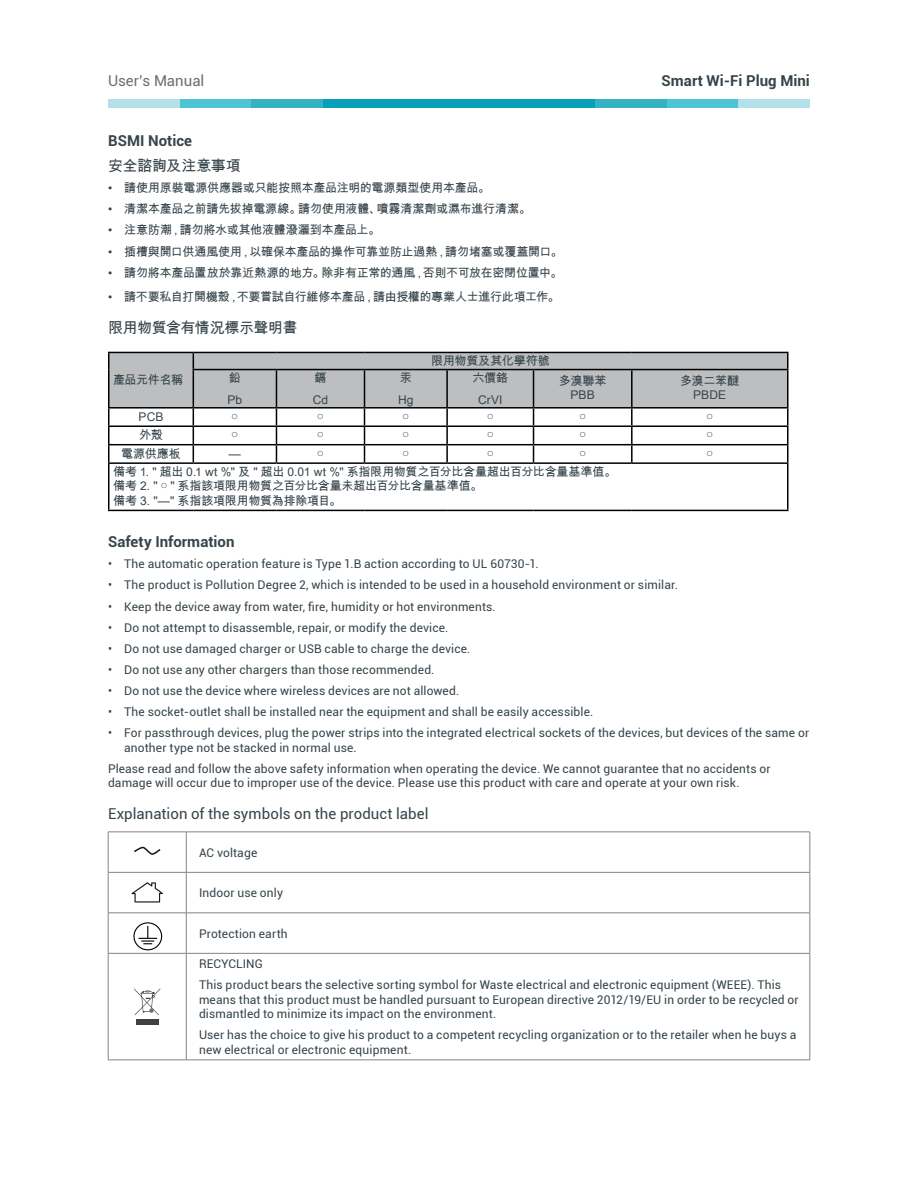
<style>
.page{position:relative;width:918px;height:1188px;background:#fff}
.page>*{position:absolute;margin:0;border:0;box-sizing:border-box;transform-origin:0 0}
.t1{font:700 15px "Roboto";letter-spacing:.005em;color:#36444b}
.t2{font:15px "Roboto";letter-spacing:.005em;color:#36444b}
.t3{font:15px "Arial Unicode MS";letter-spacing:-.025em;color:#36444b}
.t4{font:15px "Roboto";color:#6d6e71}
.t5{font:12px/14.4px "Roboto";letter-spacing:.01em;color:#36444b}
.t6{font:12px/21.1px "Arial Unicode MS";letter-spacing:-.02em;color:#36444b}
.t7{font:12px/14.4px "Arial Unicode MS";color:#36444b;text-align:center}
</style>
<div class="page">
<div style="left:595px;top:100px;width:72px;height:8px;background:#35b2c2"></div>
<div style="left:667px;top:100px;width:71px;height:8px;background:#4cc4d3"></div>
<div style="left:323px;top:100px;width:272px;height:8px;background:#07a0b8"></div>
<div style="left:251px;top:100px;width:72px;height:8px;background:#35b2c2"></div>
<div style="left:180px;top:100px;width:71px;height:8px;background:#4cc4d3"></div>
<div style="left:108px;top:100px;width:72px;height:8px;background:#b3e1ea"></div>
<div style="left:738px;top:100px;width:72px;height:8px;background:#b3e1ea"></div>
<svg style="left:108px;top:352px;width:681px;height:110px"></svg>
<hr style="left:108px;top:462px;width:85px;height:2px;background:#000">
<hr style="left:108px;top:464px;width:2px;height:46px;background:#000">
<hr style="left:193px;top:462px;width:83px;height:2px;background:#000">
<hr style="left:276px;top:462px;width:89px;height:2px;background:#000">
<hr style="left:364px;top:462px;width:83px;height:2px;background:#000">
<hr style="left:447px;top:462px;width:87px;height:2px;background:#000">
<hr style="left:534px;top:462px;width:98px;height:2px;background:#000">
<hr style="left:632px;top:462px;width:157px;height:2px;background:#000">
<hr style="left:787px;top:464px;width:2px;height:46px;background:#000">
<hr style="left:108px;top:510px;width:85px;height:1px;background:#000">
<hr style="left:193px;top:510px;width:83px;height:1px;background:#000">
<hr style="left:276px;top:510px;width:89px;height:1px;background:#000">
<hr style="left:364px;top:510px;width:83px;height:1px;background:#000">
<hr style="left:447px;top:510px;width:87px;height:1px;background:#000">
<hr style="left:534px;top:510px;width:98px;height:1px;background:#000">
<hr style="left:632px;top:510px;width:157px;height:1px;background:#000">
<hr style="left:108px;top:832px;width:78px;height:1px;background:#838484">
<hr style="left:108px;top:832px;width:1px;height:40px;background:#838484">
<hr style="left:186px;top:832px;width:624px;height:1px;background:#838484">
<hr style="left:186px;top:832px;width:1px;height:40px;background:#838484">
<hr style="left:810px;top:832px;width:1px;height:40px;background:#838484">
<hr style="left:108px;top:872px;width:78px;height:1px;background:#838484">
<hr style="left:108px;top:873px;width:1px;height:40px;background:#838484">
<hr style="left:186px;top:872px;width:624px;height:1px;background:#838484">
<hr style="left:186px;top:873px;width:1px;height:40px;background:#838484">
<hr style="left:810px;top:873px;width:1px;height:40px;background:#838484">
<hr style="left:108px;top:913px;width:78px;height:1px;background:#838484">
<hr style="left:108px;top:913px;width:1px;height:40px;background:#838484">
<hr style="left:186px;top:913px;width:624px;height:1px;background:#838484">
<hr style="left:186px;top:913px;width:1px;height:40px;background:#838484">
<hr style="left:810px;top:913px;width:1px;height:40px;background:#838484">
<hr style="left:108px;top:953px;width:78px;height:1px;background:#838484">
<hr style="left:108px;top:954px;width:1px;height:106px;background:#838484">
<hr style="left:186px;top:953px;width:624px;height:1px;background:#838484">
<hr style="left:186px;top:954px;width:1px;height:106px;background:#838484">
<hr style="left:810px;top:954px;width:1px;height:106px;background:#838484">
<hr style="left:108px;top:1060px;width:78px;height:1px;background:#838484">
<hr style="left:186px;top:1060px;width:624px;height:1px;background:#838484">
<svg style="left:134px;top:847px;width:26px;height:8px"></svg>
<svg style="left:131px;top:882px;width:32px;height:21px"></svg>
<svg style="left:134px;top:988px;width:26px;height:27px"></svg>
<div style="left:136px;top:1019px;width:22px;height:6px;background:#414042"></div>
<div style="left:133px;top:922px;width:29px;height:28px;border:1px solid #000;border-radius:50%"></div>
<svg style="left:139px;top:926px;width:18px;height:18px"></svg>
<p class="t4" style="left:108px;top:70px;width:98px">User’s Manual</p>
<p class="t1" style="left:662px;top:70px;width:150px">Smart Wi-Fi Plug Mini</p>
<p class="t1" style="left:108px;top:130px;width:86px">BSMI Notice</p>
<p class="t3" style="left:108px;top:155px;width:134px">安全諮詢及注意事項</p>
<p class="t6" style="left:108px;top:177px;width:384px">• 請使用原裝電源供應器或只能按照本產品注明的電源類型使用本產品。</p>
<p class="t6" style="left:108px;top:198px;width:425px">• 清潔本產品之前請先拔掉電源線。請勿使用液體、噴霧清潔劑或濕布進行清潔。</p>
<p class="t6" style="left:108px;top:219px;width:274px">• 注意防潮，請勿將水或其他液體潑灑到本產品上。</p>
<p class="t6" style="left:108px;top:241px;width:456px">• 插槽與開口供通風使用，以確保本產品的操作可靠並防止過熱，請勿堵塞或覆蓋開口。</p>
<p class="t6" style="left:108px;top:262px;width:456px">• 請勿將本產品置放於靠近熱源的地方。除非有正常的通風，否則不可放在密閉位置中。</p>
<p class="t6" style="left:108px;top:286px;width:453px">• 請不要私自打開機殼，不要嘗試自行維修本產品，請由授權的專業人士進行此項工作。</p>
<p class="t3" style="left:108px;top:317px;width:191px">限用物質含有情況標示聲明書</p>
<p class="t6" style="left:113px;top:369px;width:72px">產品元件名稱</p>
<p class="t7" style="left:431px;top:354px;width:120px">限用物質及其化學符號</p>
<p class="t6" style="left:228px;top:367px;width:16px">鉛<br>Pb</p>
<p class="t6" style="left:313px;top:367px;width:17px">鎘<br>Cd</p>
<p class="t6" style="left:398px;top:367px;width:17px">汞<br>Hg</p>
<p class="t6" style="left:472px;top:367px;width:37px;text-align:center">六價鉻<br>CrVI</p>
<p class="t6" style="left:559px;top:373px;width:49px;line-height:14.4px;text-align:center">多溴聯苯<br>PBB</p>
<p class="t7" style="left:680px;top:373px;width:61px">多溴二苯醚<br>PBDE</p>
<p class="t6" style="left:139px;top:406px;width:26px">PCB</p>
<p class="t6" style="left:231px;top:406px;width:9px">○</p>
<p class="t6" style="left:317px;top:406px;width:9px">○</p>
<p class="t6" style="left:402px;top:406px;width:9px">○</p>
<p class="t6" style="left:487px;top:406px;width:9px">○</p>
<p class="t6" style="left:579px;top:406px;width:9px">○</p>
<p class="t6" style="left:706px;top:406px;width:9px">○</p>
<p class="t6" style="left:139px;top:424px;width:25px">外殼</p>
<p class="t6" style="left:231px;top:424px;width:9px">○</p>
<p class="t6" style="left:317px;top:424px;width:9px">○</p>
<p class="t6" style="left:402px;top:424px;width:9px">○</p>
<p class="t6" style="left:487px;top:424px;width:9px">○</p>
<p class="t6" style="left:579px;top:424px;width:9px">○</p>
<p class="t6" style="left:706px;top:424px;width:9px">○</p>
<p class="t6" style="left:121px;top:442px;width:61px">電源供應板</p>
<p class="t6" style="left:229px;top:442px;width:13px">—</p>
<p class="t6" style="left:317px;top:442px;width:9px">○</p>
<p class="t6" style="left:402px;top:442px;width:9px">○</p>
<p class="t6" style="left:487px;top:442px;width:9px">○</p>
<p class="t6" style="left:579px;top:442px;width:9px">○</p>
<p class="t6" style="left:706px;top:442px;width:9px">○</p>
<p class="t6" style="left:113px;top:464px;width:505px;line-height:14.4px">備考 1. " 超出 0.1 wt %" 及 " 超出 0.01 wt %" 系指限用物質之百分比含量超出百分比含量基準值。備考 2. " ○ " 系指該項限用物質之百分比含量未超出百分比含量基準值。<br>備考 3. "—" 系指該項限用物質為排除項目。</p>
<p class="t1" style="left:108px;top:531px;width:128px">Safety Information</p>
<p class="t5" style="left:108px;top:556px;width:432px">• The automatic operation feature is Type 1.B action according to UL 60730-1.</p>
<p class="t5" style="left:108px;top:578px;width:572px">• The product is Pollution Degree 2, which is intended to be used in a household environment or similar.</p>
<p class="t5" style="left:108px;top:599px;width:389px">• Keep the device away from water, fire, humidity or hot environments.</p>
<p class="t5" style="left:108px;top:620px;width:342px">• Do not attempt to disassemble, repair, or modify the device.</p>
<p class="t5" style="left:108px;top:641px;width:364px">• Do not use damaged charger or USB cable to charge the device.</p>
<p class="t5" style="left:108px;top:662px;width:328px">• Do not use any other chargers than those recommended.</p>
<p class="t5" style="left:108px;top:683px;width:353px">• Do not use the device where wireless devices are not allowed.</p>
<p class="t5" style="left:108px;top:704px;width:487px">• The socket-outlet shall be installed near the equipment and shall be easily accessible.</p>
<p class="t5" style="left:124px;top:726px;width:687px;text-indent:-16px">• For passthrough devices, plug the power strips into the integrated electrical sockets of the devices, but devices of the same or another type not be stacked in normal use.</p>
<p class="t5" style="left:108px;top:761px;width:664px">Please read and follow the above safety information when operating the device. We cannot guarantee that no accidents or damage will occur due to improper use of the device. Please use this product with care and operate at your own risk.</p>
<p class="t2" style="left:108px;top:803px;width:322px">Explanation of the symbols on the product label</p>
<p class="t5" style="left:199px;top:845px;width:60px">AC voltage</p>
<p class="t5" style="left:199px;top:885px;width:86px">Indoor use only</p>
<p class="t5" style="left:199px;top:926px;width:90px">Protection earth</p>
<p class="t5" style="left:199px;top:953px;width:584px;line-height:21.1px">RECYCLING<br>This product bears the selective sorting symbol for Waste electrical and electronic equipment (WEEE). This</p>
<p class="t5" style="left:199px;top:992px;width:601px">means that this product must be handled pursuant to European directive 2012/19/EU in order to be recycled or dismantled to minimize its impact on the environment.</p>
<p class="t5" style="left:199px;top:1028px;width:599px">User has the choice to give his product to a competent recycling organization or to the retailer when he buys a new electrical or electronic equipment.</p>
</div>
